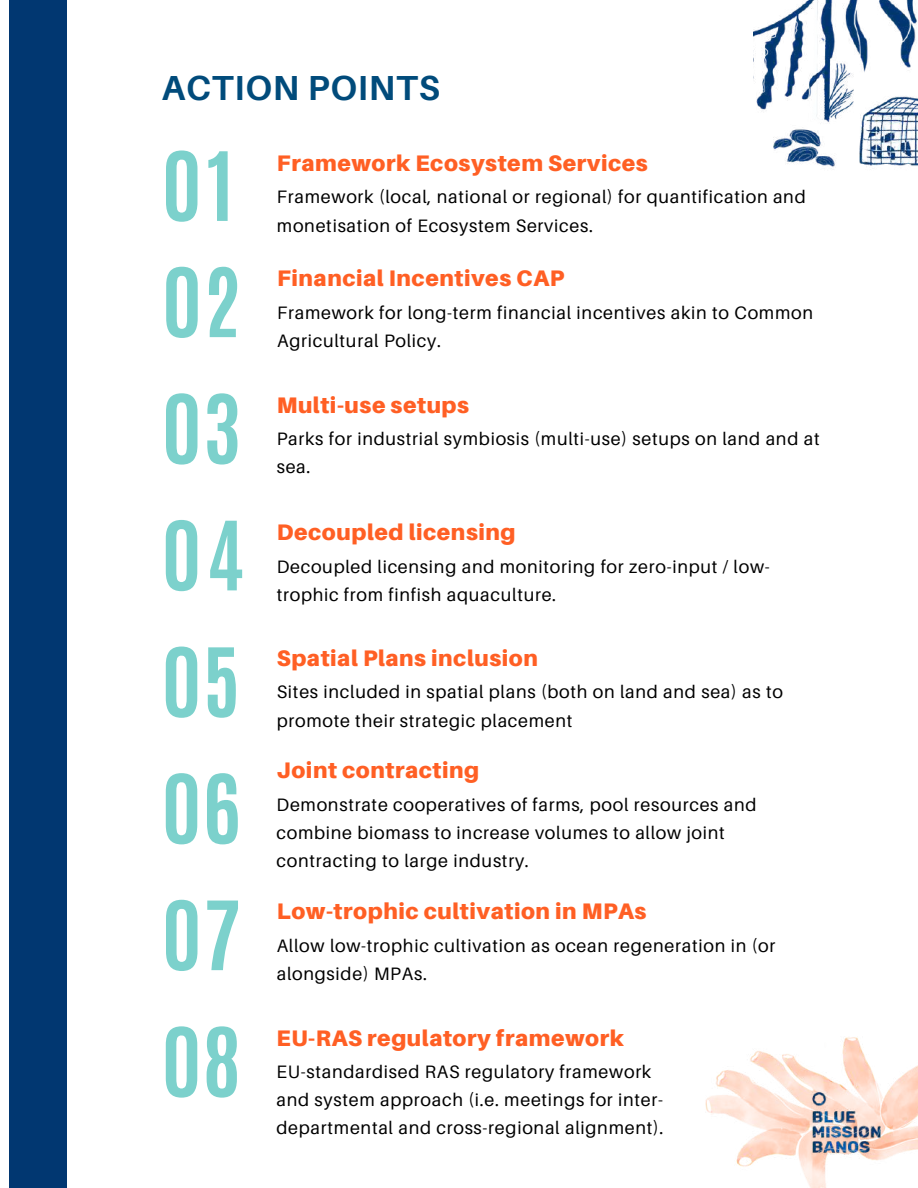
<style>
.page{position:relative;width:918px;height:1188px;background:#fff}
.page>*{position:absolute;margin:0;border:0;box-sizing:border-box;transform-origin:0 0}
.t1{font:700 81px/126.6px "Antonio";letter-spacing:.015em;color:#7cd1cc}
.t2{font:700 34.8px "Aileron";letter-spacing:.025em;color:#014b7b}
.t3{font:900 22.5px "Aileron";letter-spacing:.025em;color:#ff5f24}
.t4{font:18px/28.2px "Aileron";letter-spacing:.04em;color:#000}
</style>
<div class="page">
<div style="left:9px;top:0;width:58px;height:1188px;background:#013771"></div>
<img style="left:705px;top:1037px;width:213px;height:151px">
<img style="left:805px;top:1086px;width:82px;height:74px">
<img style="left:753px;top:0;width:165px;height:167px">
<h2 class="t2" style="left:162px;top:66px;width:280px">ACTION POINTS</h2>
<h1 class="t1" style="left:162px;top:123px;width:73px">01</h1>
<p class="t3" style="left:277px;top:149px;width:372px">Framework Ecosystem Services</p>
<p class="t4" style="left:277px;top:183px;width:530px">Framework (local, national or regional) for quantification and</p>
<p class="t4" style="left:277px;top:211px;width:318px">monetisation of Ecosystem Services.</p>
<h1 class="t1" style="left:162px;top:240px;width:81px">02<br>03</h1>
<p class="t3" style="left:277px;top:264px;width:289px">Financial Incentives CAP</p>
<p class="t4" style="left:277px;top:298px;width:537px">Framework for long-term financial incentives akin to Common<br>Agricultural Policy.</p>
<p class="t3" style="left:277px;top:391px;width:194px">Multi-use setups</p>
<p class="t4" style="left:277px;top:424px;width:544px">Parks for industrial symbiosis (multi-use) setups on land and at sea.</p>
<h1 class="t1" style="left:162px;top:493px;width:84px">04</h1>
<p class="t3" style="left:277px;top:518px;width:240px">Decoupled licensing</p>
<p class="t4" style="left:277px;top:552px;width:495px">Decoupled licensing and monitoring for zero-input / low-</p>
<p class="t4" style="left:277px;top:580px;width:281px">trophic from finfish aquaculture.</p>
<h1 class="t1" style="left:162px;top:619px;width:80px">05<br>06</h1>
<p class="t3" style="left:277px;top:644px;width:263px">Spatial Plans inclusion</p>
<p class="t4" style="left:277px;top:678px;width:508px">Sites included in spatial plans (both on land and sea) as to promote their strategic placement</p>
<p class="t3" style="left:277px;top:756px;width:204px">Joint contracting</p>
<p class="t4" style="left:277px;top:790px;width:482px">Demonstrate cooperatives of farms, pool resources and combine biomass to increase volumes to allow joint contracting to large industry.</p>
<h1 class="t1" style="left:162px;top:873px;width:80px">07</h1>
<p class="t3" style="left:277px;top:897px;width:371px">Low-trophic cultivation in MPAs</p>
<p class="t4" style="left:277px;top:931px;width:500px">Allow low-trophic cultivation as ocean regeneration in (or alongside) MPAs.</p>
<h1 class="t1" style="left:162px;top:999px;width:80px">08</h1>
<p class="t3" style="left:277px;top:1024px;width:349px">EU-RAS regulatory framework</p>
<p class="t4" style="left:277px;top:1057px;width:388px">EU-standardised RAS regulatory framework and system approach (i.e. meetings for inter&shy;departmental and cross-regional alignment).</p>
</div>
